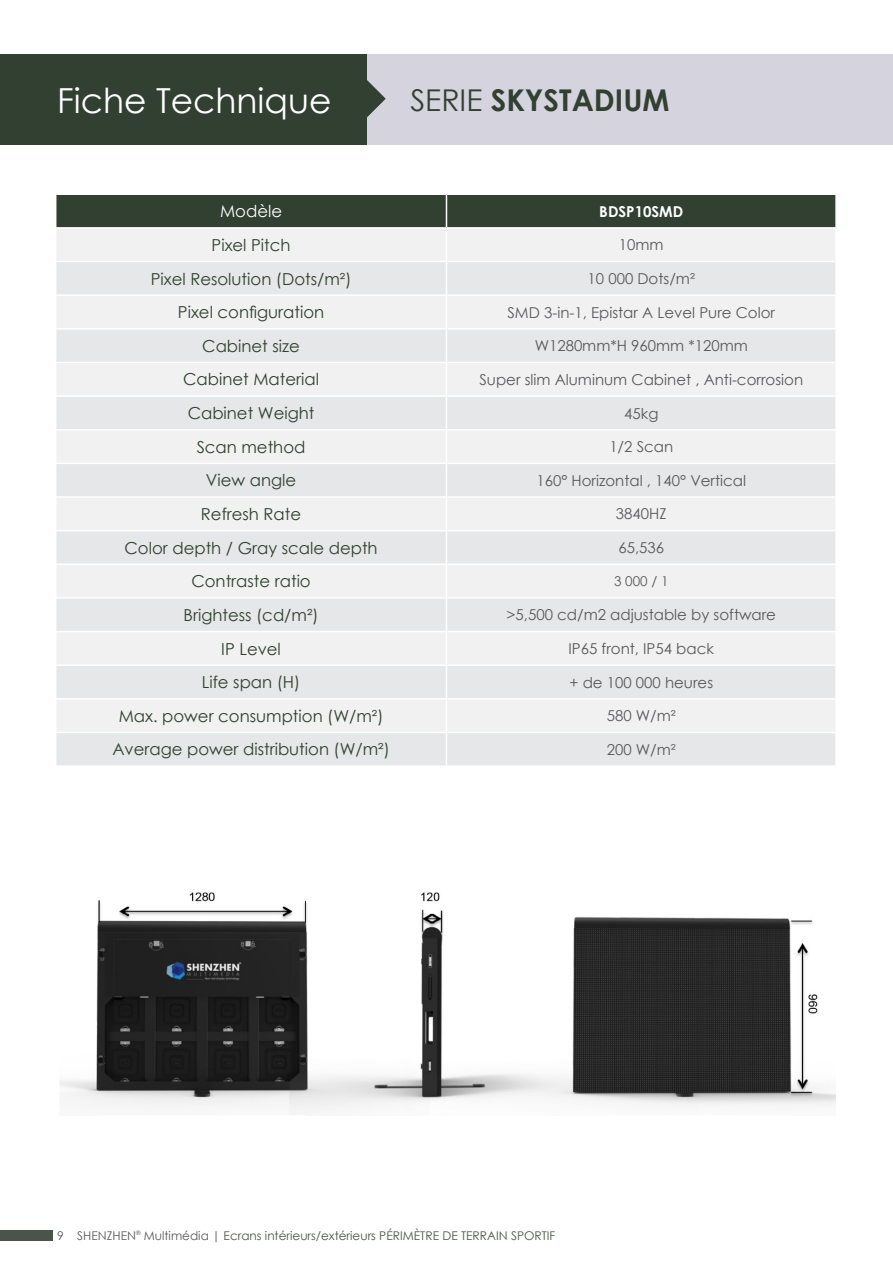
<style>
.page{position:relative;width:893px;height:1263px;background:#fff}
.page>*{position:absolute;margin:0;border:0;box-sizing:border-box;transform-origin:0 0}
.t1{font:34.5px "Century Gothic";color:#fff}
.t2{font:700 30px "Century Gothic";color:#314031}
.t3{font:16.5px "Century Gothic";color:#314031}
.t4{font:16.5px "Century Gothic";color:#fff}
.t5{font:15px "Century Gothic";color:#58595b}
.t6{font:700 15px "Century Gothic";color:#fff}
.t7{font:13.5px "Century Gothic";color:#58595b}
.t8{font:12px "Century Gothic";color:#4b544b}
.s1{font-weight:400}
.s2{color:#58595b}
</style>
<div class="page">
<div style="left:0;top:1231px;width:53px;height:10px;background:#4b544b"></div>
<div style="left:56px;top:195px;width:779px;height:32px;background:#314031"></div>
<div style="left:56px;top:228px;width:390px;height:33px;background:#f1f1f2"></div>
<div style="left:446px;top:228px;width:390px;height:33px;background:#f1f1f2"></div>
<div style="left:56px;top:262px;width:779px;height:503px;background:#e6e7e8"></div>
<div style="left:56px;top:295px;width:390px;height:34px;background:#f1f1f2"></div>
<div style="left:446px;top:295px;width:390px;height:34px;background:#f1f1f2"></div>
<div style="left:56px;top:329px;width:390px;height:33px;background:#e6e7e8"></div>
<div style="left:56px;top:363px;width:779px;height:32px;background:#f1f1f2"></div>
<svg style="left:56px;top:430px;width:779px;height:302px;fill:#f1f1f2"></svg>
<hr style="left:55px;top:328px;width:392px;height:2px;background:#fff">
<hr style="left:55px;top:227px;width:391px;height:2px;background:#fff">
<hr style="left:446px;top:229px;width:1px;height:32px;background:#fff">
<hr style="left:835px;top:229px;width:2px;height:32px;background:#fff">
<hr style="left:55px;top:294px;width:391px;height:2px;background:#fff">
<hr style="left:446px;top:296px;width:1px;height:32px;background:#fff">
<hr style="left:835px;top:296px;width:2px;height:32px;background:#fff">
<hr style="left:55px;top:362px;width:391px;height:1px;background:#fff">
<hr style="left:446px;top:363px;width:1px;height:32px;background:#fff">
<hr style="left:446px;top:330px;width:1px;height:32px;background:#fff">
<hr style="left:446px;top:362px;width:391px;height:1px;background:#fff">
<hr style="left:446px;top:262px;width:1px;height:32px;background:#fff">
<hr style="left:447px;top:328px;width:390px;height:2px;background:#fff">
<hr style="left:446px;top:195px;width:1px;height:32px;background:#fff">
<hr style="left:446px;top:227px;width:391px;height:2px;background:#fff">
<hr style="left:446px;top:294px;width:391px;height:2px;background:#fff">
<hr style="left:55px;top:395px;width:391px;height:2px;background:#fff">
<hr style="left:446px;top:395px;width:391px;height:2px;background:#fff">
<hr style="left:446px;top:397px;width:1px;height:32px;background:#fff">
<hr style="left:55px;top:429px;width:391px;height:1px;background:#fff">
<hr style="left:446px;top:429px;width:391px;height:1px;background:#fff">
<hr style="left:446px;top:430px;width:1px;height:33px;background:#fff">
<hr style="left:55px;top:463px;width:391px;height:1px;background:#fff">
<hr style="left:446px;top:463px;width:391px;height:1px;background:#fff">
<hr style="left:446px;top:464px;width:1px;height:32px;background:#fff">
<hr style="left:55px;top:496px;width:391px;height:2px;background:#fff">
<hr style="left:446px;top:496px;width:391px;height:2px;background:#fff">
<hr style="left:446px;top:498px;width:1px;height:32px;background:#fff">
<hr style="left:55px;top:530px;width:391px;height:1px;background:#fff">
<hr style="left:446px;top:530px;width:391px;height:1px;background:#fff">
<hr style="left:446px;top:531px;width:1px;height:32px;background:#fff">
<hr style="left:55px;top:563px;width:391px;height:2px;background:#fff">
<hr style="left:446px;top:563px;width:391px;height:2px;background:#fff">
<hr style="left:446px;top:565px;width:1px;height:32px;background:#fff">
<hr style="left:55px;top:597px;width:391px;height:2px;background:#fff">
<hr style="left:446px;top:597px;width:391px;height:2px;background:#fff">
<hr style="left:446px;top:599px;width:1px;height:32px;background:#fff">
<hr style="left:55px;top:631px;width:391px;height:1px;background:#fff">
<hr style="left:446px;top:631px;width:391px;height:1px;background:#fff">
<hr style="left:446px;top:632px;width:1px;height:32px;background:#fff">
<hr style="left:55px;top:664px;width:391px;height:2px;background:#fff">
<hr style="left:446px;top:664px;width:391px;height:2px;background:#fff">
<hr style="left:446px;top:666px;width:1px;height:32px;background:#fff">
<hr style="left:55px;top:698px;width:391px;height:1px;background:#fff">
<hr style="left:446px;top:698px;width:391px;height:1px;background:#fff">
<hr style="left:446px;top:699px;width:1px;height:33px;background:#fff">
<hr style="left:55px;top:732px;width:391px;height:1px;background:#fff">
<hr style="left:446px;top:732px;width:391px;height:1px;background:#fff">
<hr style="left:446px;top:733px;width:1px;height:32px;background:#fff">
<div style="left:367px;top:54px;width:526px;height:91px;background:#d5d3de"></div>
<div style="left:0;top:54px;width:367px;height:91px;background:#314031"></div>
<svg style="left:367px;top:80px;width:19px;height:38px"></svg>
<img style="left:60px;top:892px;width:776px;height:223px">
<h1 class="t1" style="left:57px;top:77px;width:276px">Fiche Technique</h1>
<h2 class="t2" style="left:410px;top:78px;width:261px"><span class="s1">SERIE</span> SKYSTADIUM</h2>
<p class="t4" style="left:220px;top:200px;width:64px">Modèle</p>
<p class="t6" style="left:599px;top:200px;width:85px">BDSP10SMD</p>
<p class="t3" style="left:212px;top:233px;width:80px">Pixel Pitch</p>
<p class="t5" style="left:619px;top:234px;width:46px">10mm</p>
<p class="t3" style="left:151px;top:267px;width:202px">Pixel Resolution (Dots/m²)</p>
<p class="t5" style="left:588px;top:268px;width:109px">10 000 Dots/m²</p>
<p class="t3" style="left:178px;top:301px;width:148px">Pixel configuration</p>
<p class="t5" style="left:507px;top:302px;width:269px">SMD 3-in-1, Epistar A Level Pure Color</p>
<p class="t3" style="left:202px;top:334px;width:99px">Cabinet size</p>
<p class="t5" style="left:535px;top:335px;width:215px">W1280mm*H 960mm *120mm</p>
<p class="t3" style="left:183px;top:368px;width:137px">Cabinet Material</p>
<p class="t5" style="left:479px;top:369px;width:325px">Super slim Aluminum Cabinet , Anti-corrosion</p>
<p class="t3" style="left:188px;top:402px;width:128px">Cabinet Weight</p>
<p class="t5" style="left:624px;top:403px;width:36px">45kg</p>
<p class="t3" style="left:197px;top:435px;width:110px">Scan method</p>
<p class="t5" style="left:609px;top:436px;width:65px">1/2 Scan</p>
<p class="t3" style="left:206px;top:469px;width:92px">View angle</p>
<p class="t5" style="left:536px;top:470px;width:211px">160° Horizontal , 140° Vertical</p>
<p class="t3" style="left:201px;top:502px;width:102px">Refresh Rate</p>
<p class="t5" style="left:616px;top:503px;width:52px">3840HZ</p>
<p class="t3" style="left:125px;top:536px;width:255px">Color depth / Gray scale depth</p>
<p class="t5" style="left:618px;top:537px;width:47px">65,536</p>
<p class="t3" style="left:191px;top:570px;width:121px">Contraste ratio</p>
<p class="t7" style="left:614px;top:572px;width:56px">3 000 / 1</p>
<p class="t3" style="left:184px;top:603px;width:136px">Brightess (cd/m²)</p>
<p class="t5" style="left:506px;top:604px;width:271px">&gt;5,500 cd/m2 adjustable by software</p>
<p class="t3" style="left:221px;top:637px;width:61px">IP Level</p>
<p class="t5" style="left:569px;top:638px;width:147px">IP65 front, IP54 back</p>
<p class="t3" style="left:202px;top:671px;width:100px">Life span (H)</p>
<p class="t5" style="left:569px;top:672px;width:145px">+ de 100 000 heures</p>
<p class="t3" style="left:119px;top:704px;width:266px">Max. power consumption (W/m²)</p>
<p class="t5" style="left:607px;top:705px;width:71px">580 W/m²</p>
<p class="t3" style="left:112px;top:738px;width:279px">Average power distribution (W/m²)</p>
<p class="t5" style="left:607px;top:739px;width:71px">200 W/m²</p>
<p class="t8" style="left:57px;top:1227px;width:500px"><span class="s2">9 SHENZHEN</span><sup>®</sup> <span class="s2">Multimédia |</span> Ecrans intérieurs/extérieurs PÉRIMÈTRE DE TERRAIN SPORTIF</p>
</div>
